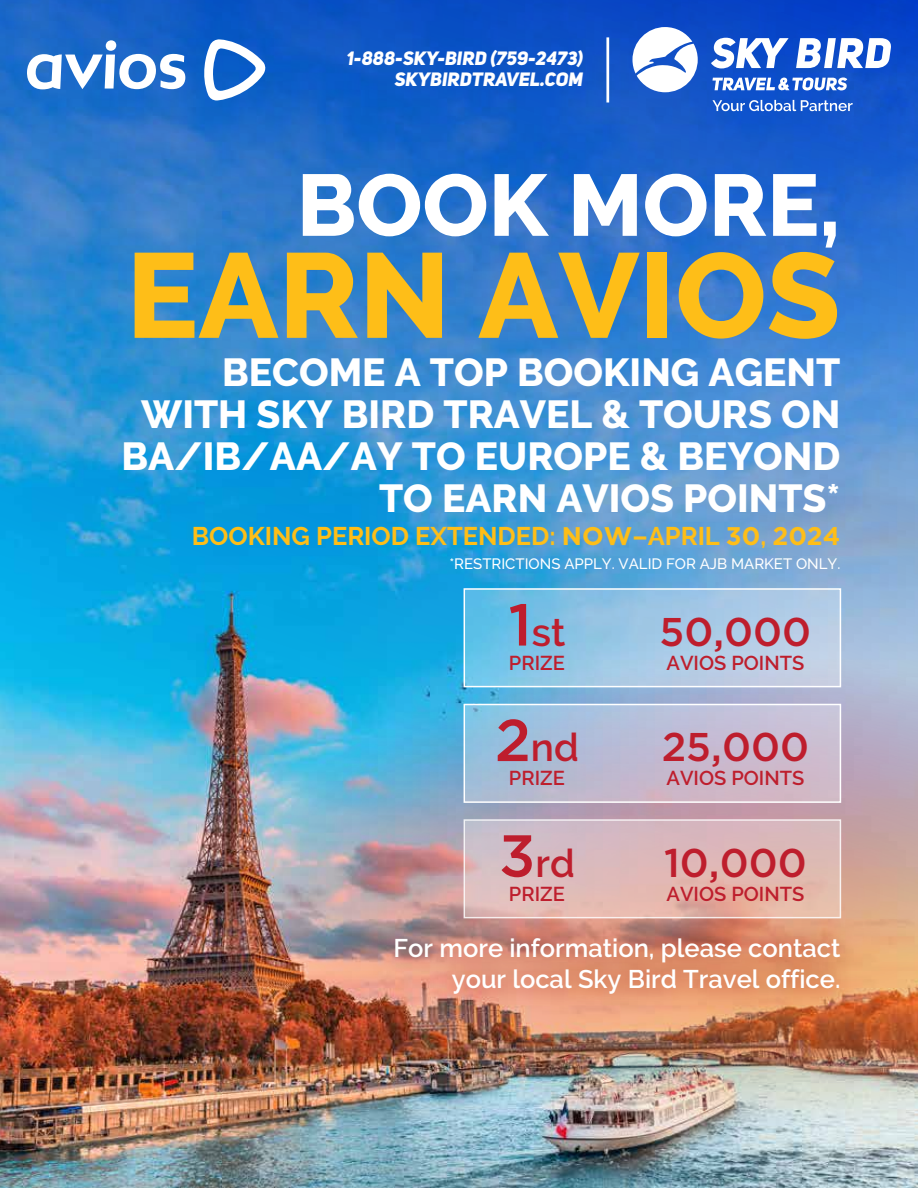
<style>
.page{position:relative;width:918px;height:1188px;background:#fff}
.page>*{position:absolute;margin:0;border:0;box-sizing:border-box;transform-origin:0 0}
.t1{font:800 120px "Raleway";color:#febe18}
.t2{font:800 87px "Raleway";color:#fff}
.t3{font:500 40.05px "Gotham HTF";color:#be1e2d}
.t4{font:800 39px/42px "Raleway";color:#fff;text-align:right}
.t5{font:600 39px "Raleway";color:#be1e2d}
.t6{font:600 25.5px/30.6px "Raleway";color:#fff;text-align:right}
.t7{font:700 25.5px "Raleway";color:#febe18}
.t8{font:600 20.1px "Raleway";color:#be1e2d}
.t9{font:19.05px/21.8px "Uni Sans Heavy Italic CAPS";color:#fff;text-align:right}
.t10{font:500 15px "Raleway";color:#fff}
.s1{font-family:"Gotham HTF"}
.s2{font-family:"Gotham HTF";font-weight:500;font-size:58.95px}
</style>
<div class="page">
<img style="left:0;top:1014px;width:918px;height:174px">
<img style="left:224px;top:1014px;width:694px;height:119px">
<img style="left:0;top:0;width:918px;height:1014px">
<hr style="left:606px;top:37px;width:3px;height:66px;background:#fff">
<svg style="left:632px;top:27px;width:66px;height:65px"></svg>
<svg style="left:711px;top:38px;width:78px;height:30px"></svg>
<svg style="left:796px;top:38px;width:96px;height:30px"></svg>
<svg style="left:712px;top:77px;width:135px;height:15px"></svg>
<svg style="left:712px;top:100px;width:141px;height:11px;background:#5d8adb"></svg>
<svg style="left:27px;top:40px;width:159px;height:49px"></svg>
<svg style="left:200px;top:39px;width:66px;height:62px"></svg>
<svg style="left:467px;top:707px;width:371px;height:93px;background:#b9bcd3"></svg>
<div style="left:464px;top:704px;width:377px;height:99px;border:2px solid #fff"></div>
<svg style="left:467px;top:822px;width:371px;height:82px;background:#dab9b9"></svg>
<div style="left:464px;top:819px;width:377px;height:99px;border:2px solid #fff"></div>
<svg style="left:464px;top:589px;width:376px;height:98px;background:#9cc8e6"></svg>
<img style="left:348px;top:904px;width:531px;height:124px">
<p class="t9" style="left:347px;top:47px;width:238px">1-888-SKY-BIRD (759-2473)<br>SKYBIRDTRAVEL.COM</p>
<h2 class="t2" style="left:297px;top:156px;width:545px">BOOK MORE,</h2>
<h1 class="t1" style="left:126px;top:227px;width:716px">EARN AVIOS</h1>
<p class="t4" style="left:121px;top:351px;width:721px">BECOME A TOP BOOKING AGENT<br>WITH SKY BIRD TRAVEL &amp; TOURS ON<br>BA/IB/AA/AY TO EUROPE &amp; BEYOND<br>TO EARN AVIOS POINTS*</p>
<p class="t7" style="left:192px;top:521px;width:650px">BOOKING PERIOD EXTENDED: <span class="s1">NOW</span>–APRIL <span class="s1">30</span>, <span class="s1">2024</span></p>
<p class="t10" style="left:449px;top:555px;width:393px">*RESTRICTIONS APPLY. VALID FOR AJB MARKET ONLY.</p>
<p class="t5" style="left:508px;top:609px;width:58px"><span class="s2">1</span>st</p>
<p class="t8" style="left:509px;top:651px;width:57px">PRIZE</p>
<p class="t5" style="left:495px;top:725px;width:86px"><span class="s2">2</span>nd</p>
<p class="t8" style="left:509px;top:766px;width:57px">PRIZE</p>
<p class="t5" style="left:499px;top:840px;width:77px"><span class="s2">3</span>rd</p>
<p class="t8" style="left:509px;top:882px;width:57px">PRIZE</p>
<p class="t3" style="left:660px;top:609px;width:153px">50,000</p>
<p class="t8" style="left:667px;top:651px;width:139px">AVIOS POINTS</p>
<p class="t3" style="left:662px;top:724px;width:149px">25,000</p>
<p class="t8" style="left:667px;top:767px;width:139px">AVIOS POINTS</p>
<p class="t3" style="left:664px;top:840px;width:144px">10,000</p>
<p class="t8" style="left:667px;top:882px;width:139px">AVIOS POINTS</p>
<p class="t6" style="left:394px;top:933px;width:448px">For more information, please contact your local Sky Bird Travel office.</p>
</div>
